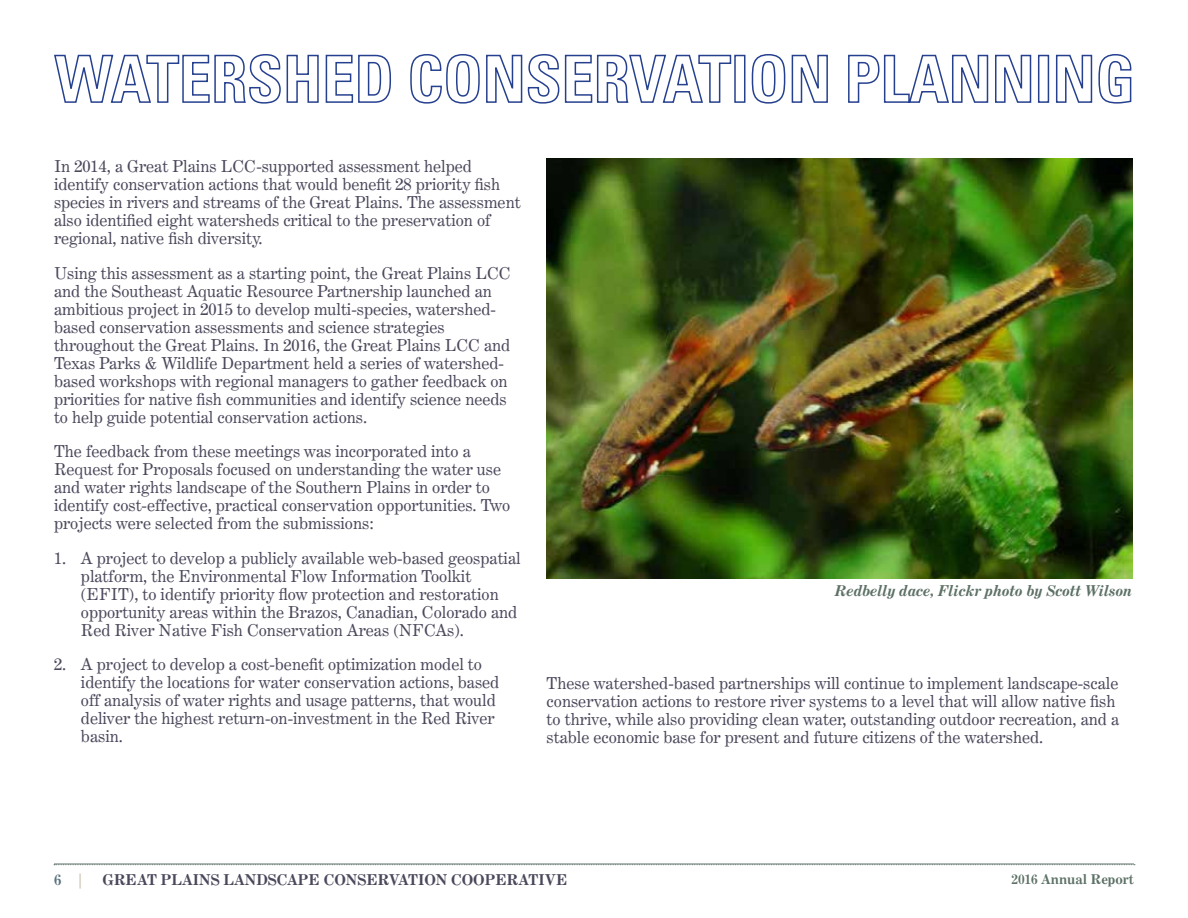
<style>
.page{position:relative;width:1188px;height:918px;background:#fff}
.page>*{position:absolute;margin:0;border:0;box-sizing:border-box;transform-origin:0 0}
.t1{font:16.5px/18px "Century Expanded BT";color:#4a485b}
.t2{font:700 15px "Century Expanded BT";color:#4a485b}
.t3{font:italic 700 15px "Century Expanded BT";color:#5d7166}
.t4{font:700 13.5px "Century Expanded BT";color:#5d7166}
.s1{color:#5a737f}
.s2{color:#d1cabb}
</style>
<div class="page">
<svg style="left:54px;top:864px;width:1081px;height:1px"></svg>
<svg style="left:54px;top:54px;width:1078px;height:50px"></svg>
<img style="left:547px;top:159px;width:586px;height:420px">
<p class="t1" style="left:54px;top:157px;width:468px">In 2014, a Great Plains LCC-supported assessment helped identify conservation actions that would benefit 28 priority fish species in rivers and streams of the Great Plains. The assessment also identified eight watersheds critical to the preservation of regional, native fish diversity.</p>
<p class="t1" style="left:54px;top:264px;width:458px">Using this assessment as a starting point, the Great Plains LCC and the Southeast Aquatic Resource Partnership launched an ambitious project in 2015 to develop multi-species, watershed&shy;based conservation assessments and science strategies throughout the Great Plains. In 2016, the Great Plains LCC and Texas Parks &amp; Wildlife Department held a series of watershed&shy;based workshops with regional managers to gather feedback on priorities for native fish communities and identify science needs to help guide potential conservation actions.</p>
<p class="t1" style="left:54px;top:442px;width:458px">The feedback from these meetings was incorporated into a Request for Proposals focused on understanding the water use and water rights landscape of the Southern Plains in order to identify cost-effective, practical conservation opportunities. Two projects were selected from the submissions:</p>
<p class="t1" style="left:81px;top:549px;width:441px;text-indent:-27px">1. A project to develop a publicly available web-based geospatial platform, the Environmental Flow Information Toolkit (EFIT), to identify priority flow protection and restoration opportunity areas within the Brazos, Canadian, Colorado and Red River Native Fish Conservation Areas (NFCAs).</p>
<p class="t1" style="left:81px;top:655px;width:420px;text-indent:-27px">2. A project to develop a cost-benefit optimization model to identify the locations for water conservation actions, based off analysis of water rights and usage patterns, that would deliver the highest return-on-investment in the Red River basin.</p>
<p class="t3" style="left:835px;top:581px;width:299px">Redbelly dace, Flickr photo by Scott Wilson</p>
<p class="t1" style="left:547px;top:674px;width:574px">These watershed-based partnerships will continue to implement landscape-scale conservation actions to restore river systems to a level that will allow native fish to thrive, while also providing clean water, outstanding outdoor recreation, and a stable economic base for present and future citizens of the watershed.</p>
<p class="t2" style="left:54px;top:870px;width:515px"><span class="s1">6</span> <span class="s2">|</span> GREAT PLAINS LANDSCAPE CONSERVATION COOPERATIVE</p>
<p class="t4" style="left:1011px;top:871px;width:124px">2016 ANNUAL REPORT</p>
</div>
